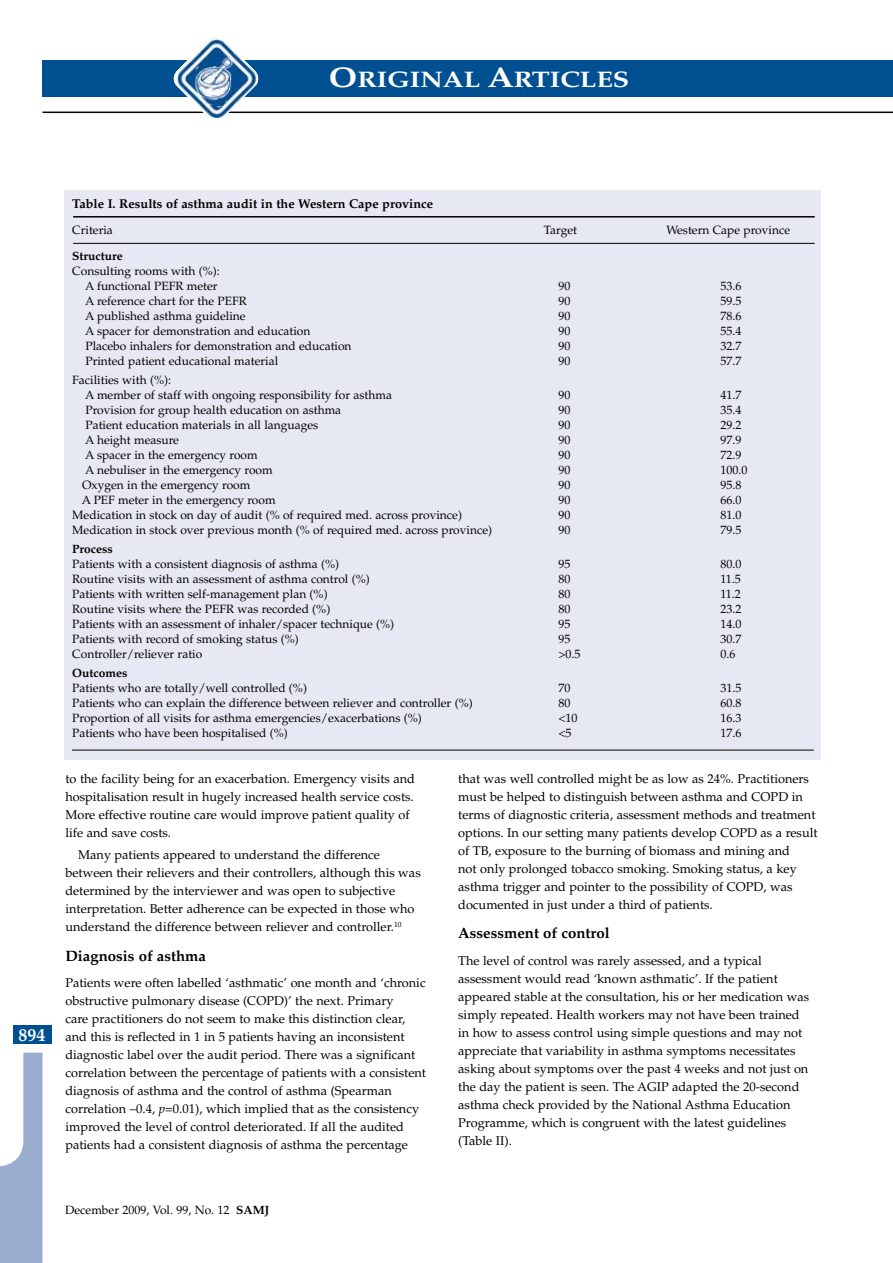
<style>
.page{position:relative;width:893px;height:1263px;background:#fff}
.page>*{position:absolute;margin:0;border:0;box-sizing:border-box;transform-origin:0 0}
.t1{font:700 22.5px "Palatino";color:#fff;scale:1.2 1}
.t2{font:700 18px "Palatino";color:#fff}
.t3{font:700 15px "Palatino";color:#000}
.t4{font:12.75px/18px "Palatino";color:#000}
.t5{font:700 12.75px "Palatino";color:#000}
.t6{font:12px/15px "Palatino";color:#000;text-align:right}
.t7{font:700 12px "Palatino";color:#000}
.s1{font-size:28.5px}
.s2{font-style:italic}
.s3{font-weight:700}
</style>
<div class="page">
<div style="left:43px;top:60px;width:850px;height:37px;background:#005091"></div>
<svg style="left:0;top:1052px;width:43px;height:211px"></svg>
<hr style="left:43px;top:112px;width:850px;height:1px;background:#000">
<div style="left:14px;top:1024px;width:38px;height:19px;background:#005091"></div>
<img style="left:173px;top:37px;width:85px;height:83px">
<div style="left:64px;top:190px;width:757px;height:570px;background:#e6e9f3"></div>
<hr style="left:73px;top:216px;width:742px;height:2px;background:#000">
<hr style="left:73px;top:243px;width:742px;height:1px;background:#000">
<hr style="left:72px;top:750px;width:742px;height:1px;background:#000">
<h1 class="t1" style="left:329px;top:67px;width:252px"><span class="s1">O</span>RIGINAL <span class="s1">A</span>RTICLES</h1>
<h2 class="t2" style="left:18px;top:1024px;width:28px">894</h2>
<p class="t5" style="left:72px;top:197px;width:362px">Table I. Results of asthma audit in the Western Cape province</p>
<p class="t6" style="left:72px;top:223px;width:42px">Criteria</p>
<p class="t6" style="left:544px;top:223px;width:35px">Target</p>
<p class="t6" style="left:666px;top:223px;width:125px">Western Cape province</p>
<p class="t7" style="left:72px;top:249px;width:52px">Structure</p>
<p class="t6" style="left:72px;top:263px;width:149px">Consulting rooms with (%):<br>A functional PEFR meter</p>
<p class="t6" style="left:558px;top:278px;width:13px">90</p>
<p class="t6" style="left:720px;top:278px;width:22px">53.6</p>
<p class="t6" style="left:85px;top:293px;width:163px">A reference chart for the PEFR</p>
<p class="t6" style="left:558px;top:293px;width:13px">90</p>
<p class="t6" style="left:720px;top:293px;width:22px">59.5</p>
<p class="t6" style="left:85px;top:308px;width:162px">A published asthma guideline</p>
<p class="t6" style="left:558px;top:308px;width:13px">90</p>
<p class="t6" style="left:720px;top:308px;width:22px">78.6</p>
<p class="t6" style="left:85px;top:323px;width:227px">A spacer for demonstration and education</p>
<p class="t6" style="left:558px;top:323px;width:13px">90</p>
<p class="t6" style="left:720px;top:323px;width:22px">55.4</p>
<p class="t6" style="left:85px;top:338px;width:268px">Placebo inhalers for demonstration and education</p>
<p class="t6" style="left:558px;top:338px;width:13px">90</p>
<p class="t6" style="left:720px;top:338px;width:22px">32.7</p>
<p class="t6" style="left:85px;top:353px;width:194px">Printed patient educational material</p>
<p class="t6" style="left:558px;top:353px;width:13px">90</p>
<p class="t6" style="left:720px;top:353px;width:22px">57.7</p>
<p class="t6" style="left:85px;top:372px;width:309px;text-align:left;text-indent:-13px">Facilities with (%):<br>A member of staff with ongoing responsibility for asthma</p>
<p class="t6" style="left:558px;top:387px;width:13px">90</p>
<p class="t6" style="left:720px;top:387px;width:22px">41.7</p>
<p class="t6" style="left:85px;top:402px;width:257px">Provision for group health education on asthma</p>
<p class="t6" style="left:558px;top:402px;width:13px">90</p>
<p class="t6" style="left:720px;top:402px;width:22px">35.4</p>
<p class="t6" style="left:85px;top:417px;width:234px">Patient education materials in all languages</p>
<p class="t6" style="left:558px;top:417px;width:13px">90</p>
<p class="t6" style="left:720px;top:417px;width:22px">29.2</p>
<p class="t6" style="left:85px;top:432px;width:96px">A height measure</p>
<p class="t6" style="left:558px;top:432px;width:13px">90</p>
<p class="t6" style="left:720px;top:432px;width:22px">97.9</p>
<p class="t6" style="left:85px;top:447px;width:174px">A spacer in the emergency room</p>
<p class="t6" style="left:558px;top:447px;width:13px">90</p>
<p class="t6" style="left:720px;top:447px;width:22px">72.9</p>
<p class="t6" style="left:85px;top:462px;width:189px">A nebuliser in the emergency room</p>
<p class="t6" style="left:558px;top:462px;width:13px">90</p>
<p class="t6" style="left:720px;top:462px;width:28px">100.0</p>
<p class="t6" style="left:82px;top:477px;width:170px">Oxygen in the emergency room</p>
<p class="t6" style="left:558px;top:477px;width:13px">90</p>
<p class="t6" style="left:720px;top:477px;width:22px">95.8</p>
<p class="t6" style="left:82px;top:492px;width:195px">A PEF meter in the emergency room</p>
<p class="t6" style="left:558px;top:492px;width:13px">90</p>
<p class="t6" style="left:720px;top:492px;width:22px">66.0</p>
<p class="t6" style="left:72px;top:507px;width:391px">Medication in stock on day of audit (% of required med. across province)</p>
<p class="t6" style="left:558px;top:507px;width:13px">90</p>
<p class="t6" style="left:720px;top:507px;width:22px">81.0</p>
<p class="t6" style="left:72px;top:522px;width:421px">Medication in stock over previous month (% of required med. across province)</p>
<p class="t6" style="left:558px;top:522px;width:13px">90</p>
<p class="t6" style="left:720px;top:522px;width:22px">79.5</p>
<p class="t7" style="left:72px;top:542px;width:42px">Process</p>
<p class="t6" style="left:72px;top:557px;width:268px">Patients with a consistent diagnosis of asthma (%)</p>
<p class="t6" style="left:558px;top:557px;width:13px">95</p>
<p class="t6" style="left:720px;top:557px;width:22px">80.0</p>
<p class="t6" style="left:72px;top:572px;width:299px">Routine visits with an assessment of asthma control (%)</p>
<p class="t6" style="left:558px;top:572px;width:13px">80</p>
<p class="t6" style="left:720px;top:572px;width:22px">11.5</p>
<p class="t6" style="left:72px;top:587px;width:257px">Patients with written self-management plan (%)</p>
<p class="t6" style="left:558px;top:587px;width:13px">80</p>
<p class="t6" style="left:720px;top:587px;width:22px">11.2</p>
<p class="t6" style="left:72px;top:602px;width:260px">Routine visits where the PEFR was recorded (%)</p>
<p class="t6" style="left:558px;top:602px;width:13px">80</p>
<p class="t6" style="left:720px;top:602px;width:22px">23.2</p>
<p class="t6" style="left:72px;top:617px;width:323px">Patients with an assessment of inhaler/spacer technique (%)</p>
<p class="t6" style="left:558px;top:617px;width:13px">95</p>
<p class="t6" style="left:720px;top:617px;width:22px">14.0</p>
<p class="t6" style="left:72px;top:632px;width:228px">Patients with record of smoking status (%)</p>
<p class="t6" style="left:558px;top:632px;width:13px">95</p>
<p class="t6" style="left:720px;top:632px;width:22px">30.7</p>
<p class="t6" style="left:72px;top:647px;width:132px">Controller/reliever ratio</p>
<p class="t6" style="left:558px;top:647px;width:24px">&gt;0.5</p>
<p class="t6" style="left:720px;top:647px;width:16px">0.6</p>
<p class="t7" style="left:72px;top:666px;width:57px">Outcomes</p>
<p class="t6" style="left:72px;top:681px;width:236px">Patients who are totally/well controlled (%)</p>
<p class="t6" style="left:558px;top:681px;width:13px">70</p>
<p class="t6" style="left:720px;top:681px;width:22px">31.5</p>
<p class="t6" style="left:72px;top:696px;width:402px">Patients who can explain the difference between reliever and controller (%)</p>
<p class="t6" style="left:558px;top:696px;width:13px">80</p>
<p class="t6" style="left:720px;top:696px;width:22px">60.8</p>
<p class="t6" style="left:72px;top:711px;width:351px">Proportion of all visits for asthma emergencies/exacerbations (%)</p>
<p class="t6" style="left:558px;top:711px;width:21px">&lt;10</p>
<p class="t6" style="left:720px;top:711px;width:22px">16.3</p>
<p class="t6" style="left:72px;top:726px;width:217px">Patients who have been hospitalised (%)</p>
<p class="t6" style="left:558px;top:726px;width:15px">&lt;5</p>
<p class="t6" style="left:720px;top:726px;width:22px">17.6</p>
<p class="t4" style="left:65px;top:770px;width:351px">to the facility being for an exacerbation. Emergency visits and hospitalisation result in hugely increased health service costs.<br>More effective routine care would improve patient quality of life and save costs.</p>
<p class="t4" style="left:65px;top:846px;width:357px;text-indent:13px">Many patients appeared to understand the difference between their relievers and their controllers, although this was determined by the interviewer and was open to subjective interpretation. Better adherence can be expected in those who understand the difference between reliever and controller.<sup>10</sup></p>
<p class="t3" style="left:65px;top:947px;width:142px">Diagnosis of asthma</p>
<p class="t4" style="left:65px;top:974px;width:362px">Patients were often labelled ‘asthmatic’ one month and ‘chronic obstructive pulmonary disease (COPD)’ the next. Primary<br>care practitioners do not seem to make this distinction clear, and this is reflected in 1 in 5 patients having an inconsistent diagnostic label over the audit period. There was a significant correlation between the percentage of patients with a consistent diagnosis of asthma and the control of asthma (Spearman correlation –0.4, <span class="s2">p</span>=0.01), which implied that as the consistency improved the level of control deteriorated. If all the audited patients had a consistent diagnosis of asthma the percentage</p>
<p class="t4" style="left:458px;top:770px;width:361px">that was well controlled might be as low as 24%. Practitioners must be helped to distinguish between asthma and COPD in terms of diagnostic criteria, assessment methods and treatment options. In our setting many patients develop COPD as a result of TB, exposure to the burning of biomass and mining and<br>not only prolonged tobacco smoking. Smoking status, a key asthma trigger and pointer to the possibility of COPD, was documented in just under a third of patients.</p>
<p class="t3" style="left:458px;top:924px;width:153px">Assessment of control</p>
<p class="t4" style="left:458px;top:952px;width:352px">The level of control was rarely assessed, and a typical assessment would read ‘known asthmatic’. If the patient appeared stable at the consultation, his or her medication was simply repeated. Health workers may not have been trained in how to assess control using simple questions and may not appreciate that variability in asthma symptoms necessitates asking about symptoms over the past 4 weeks and not just on the day the patient is seen. The AGIP adapted the 20-second asthma check provided by the National Asthma Education Programme, which is congruent with the latest guidelines (Table II).</p>
<p class="t6" style="left:65px;top:1203px;width:206px">December 2009, Vol. 99, No. 12 <span class="s3">SAMJ</span></p>
</div>
